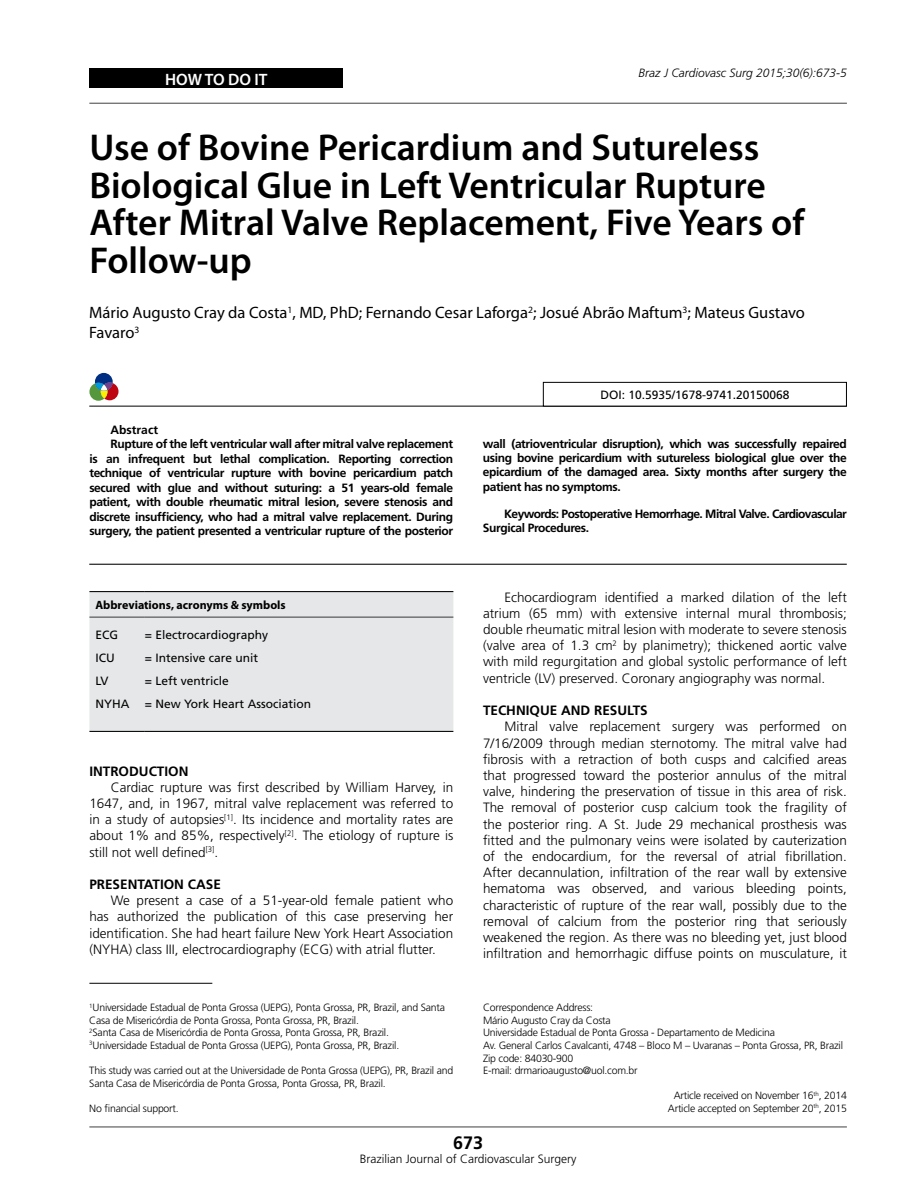
<style>
.page{position:relative;width:915px;height:1191px;background:#fff}
.page>*{position:absolute;margin:0;border:0;box-sizing:border-box;transform-origin:0 0}
.t1{font:600 37.5px/37.5px "Myriad Pro";color:#000}
.t2{font:700 18px "Frutiger";color:#000}
.t3{font:16.5px/19.8px "Myriad Pro";color:#000}
.t4{font:600 16.5px "Myriad Pro";color:#fff}
.t5{font:300 13.5px/16.2px "Frutiger";color:#000;text-align:justify}
.t6{font:700 13.5px "Frutiger";color:#000}
.t7{font:700 12px/14.4px "Frutiger";letter-spacing:-.03em;color:#000;text-align:justify}
.t8{font:12px/23px "Frutiger";color:#000}
.t9{font:700 12px/14.4px "Frutiger";letter-spacing:-.05em;color:#000}
.t10{font:300 12px "Frutiger";color:#000}
.t11{font:italic 300 12px "Frutiger";color:#000}
.t12{font:700 12px "Myriad Pro";color:#000}
.t13{font:700 12px "Frutiger";color:#000}
.t14{font:300 10.5px/12.6px "Frutiger";letter-spacing:-.02em;color:#000}
</style>
<div class="page">
<hr style="left:89px;top:103px;width:757px;height:1px;background:#414042">
<hr style="left:89px;top:1126px;width:757px;height:1px;background:#414042">
<div style="left:89px;top:69px;width:254px;height:19px;background:#000"></div>
<hr style="left:89px;top:563px;width:757px;height:2px;background:#000">
<hr style="left:89px;top:406px;width:757px;height:1px;background:#000">
<div style="left:542px;top:382px;width:304px;height:24px;border:1px solid #000"></div>
<hr style="left:89px;top:983px;width:123px;height:1px;background:#000">
<div style="left:89px;top:592px;width:364px;height:139px;background:#e6e7e8"></div>
<hr style="left:89px;top:591px;width:56px;height:1px;background:#000">
<hr style="left:145px;top:591px;width:308px;height:1px;background:#000">
<hr style="left:89px;top:731px;width:56px;height:1px;background:#000">
<hr style="left:145px;top:731px;width:308px;height:1px;background:#000">
<hr style="left:89px;top:616px;width:56px;height:1px;background:#434345">
<hr style="left:145px;top:616px;width:308px;height:1px;background:#434345">
<svg style="left:89px;top:373px;width:29px;height:28px"></svg>
<p class="t4" style="left:165px;top:70px;width:104px">HOW TO DO IT</p>
<p class="t11" style="left:638px;top:66px;width:210px">Braz J Cardiovasc Surg 2015;30(6):673-5</p>
<h1 class="t1" style="left:89px;top:129px;width:716px">Use of Bovine Pericardium and Sutureless Biological Glue in Left Ventricular Rupture After Mitral Valve Replacement, Five Years of Follow-up</h1>
<p class="t3" style="left:89px;top:303px;width:717px">Mário Augusto Cray da Costa<sup>1</sup>, MD, PhD; Fernando Cesar Laforga<sup>2</sup>; Josué Abrão Maftum<sup>3</sup>; Mateus Gustavo<br>Favaro<sup>3</sup></p>
<p class="t13" style="left:111px;top:423px;width:49px">Abstract</p>
<p class="t7" style="left:111px;top:437px;width:344px">Rupture of the left ventricular wall after mitral valve replacement</p>
<p class="t7" style="left:89px;top:451px;width:365px">is an infrequent but lethal complication. Reporting correction</p>
<p class="t7" style="left:89px;top:466px;width:365px">technique of ventricular rupture with bovine pericardium patch</p>
<p class="t7" style="left:89px;top:480px;width:365px">secured with glue and without suturing: a 51 years-old female</p>
<p class="t7" style="left:89px;top:494px;width:365px">patient, with double rheumatic mitral lesion, severe stenosis and</p>
<p class="t7" style="left:89px;top:509px;width:365px">discrete insufficiency, who had a mitral valve replacement. During</p>
<p class="t7" style="left:89px;top:523px;width:365px">surgery, the patient presented a ventricular rupture of the posterior</p>
<p class="t12" style="left:95px;top:598px;width:192px">Abbreviations, acronyms &amp; symbols</p>
<p class="t8" style="left:95px;top:623px;width:35px">ECG<br>ICU<br>LV<br>NYHA</p>
<p class="t8" style="left:145px;top:623px;width:168px">= Electrocardiography<br>= Intensive care unit<br>= Left ventricle<br>= New York Heart Association</p>
<p class="t6" style="left:89px;top:763px;width:101px">INTRODUCTION</p>
<p class="t5" style="left:89px;top:779px;width:365px;text-indent:21px">Cardiac rupture was first described by William Harvey, in 1647, and, in 1967, mitral valve replacement was referred to in a study of autopsies<sup>[1]</sup>. Its incidence and mortality rates are about 1% and 85%, respectively<sup>[2]</sup>. The etiology of rupture is still not well defined<sup>[3]</sup>.</p>
<p class="t6" style="left:89px;top:876px;width:133px">PRESENTATION CASE</p>
<p class="t5" style="left:89px;top:892px;width:365px;text-indent:21px">We present a case of a 51-year-old female patient who has authorized the publication of this case preserving her identification. She had heart failure New York Heart Association (NYHA) class III, electrocardiography (ECG) with atrial flutter.</p>
<p class="t14" style="left:89px;top:1001px;width:357px"><sup>1</sup>Universidade Estadual de Ponta Grossa (UEPG), Ponta Grossa, PR, Brazil, and Santa Casa de Misericórdia de Ponta Grossa, Ponta Grossa, PR, Brazil.<br><sup>2</sup>Santa Casa de Misericórdia de Ponta Grossa, Ponta Grossa, PR, Brazil.<br><sup>3</sup>Universidade Estadual de Ponta Grossa (UEPG), Ponta Grossa, PR, Brazil.</p>
<p class="t14" style="left:89px;top:1064px;width:365px">This study was carried out at the Universidade de Ponta Grossa (UEPG), PR, Brazil and<br>Santa Casa de Misericórdia de Ponta Grossa, Ponta Grossa, PR, Brazil.</p>
<p class="t14" style="left:89px;top:1102px;width:91px">No financial support.</p>
<p class="t8" style="left:600px;top:383px;width:190px">DOI: 10.5935/1678-9741.20150068</p>
<p class="t7" style="left:483px;top:436px;width:365px">wall (atrioventricular disruption), which was successfully repaired using bovine pericardium with sutureless biological glue over the epicardium of the damaged area. Sixty months after surgery the patient has no symptoms.</p>
<p class="t9" style="left:483px;top:506px;width:365px;text-indent:21px">Keywords: Postoperative Hemorrhage. Mitral Valve. Cardiovascular<br>Surgical Procedures.</p>
<p class="t5" style="left:483px;top:589px;width:365px;text-indent:21px">Echocardiogram identified a marked dilation of the left atrium (65 mm) with extensive internal mural thrombosis; double rheumatic mitral lesion with moderate to severe stenosis (valve area of 1.3 cm<sup>2</sup> by planimetry); thickened aortic valve with mild regurgitation and global systolic performance of left ventricle (LV) preserved. Coronary angiography was normal.</p>
<p class="t6" style="left:483px;top:702px;width:166px">TECHNIQUE AND RESULTS</p>
<p class="t5" style="left:483px;top:718px;width:365px;text-indent:21px">Mitral valve replacement surgery was performed on 7/16/2009 through median sternotomy. The mitral valve had fibrosis with a retraction of both cusps and calcified areas that progressed toward the posterior annulus of the mitral valve, hindering the preservation of tissue in this area of risk.<br>The removal of posterior cusp calcium took the fragility of the posterior ring. A St. Jude 29 mechanical prosthesis was fitted and the pulmonary veins were isolated by cauterization of the endocardium, for the reversal of atrial fibrillation.<br>After decannulation, infiltration of the rear wall by extensive hematoma was observed, and various bleeding points, characteristic of rupture of the rear wall, possibly due to the removal of calcium from the posterior ring that seriously weakened the region. As there was no bleeding yet, just blood infiltration and hemorrhagic diffuse points on musculature, it</p>
<p class="t14" style="left:483px;top:1001px;width:361px">Correspondence Address:<br>Mário Augusto Cray da Costa<br>Universidade Estadual de Ponta Grossa - Departamento de Medicina<br>Av. General Carlos Cavalcanti, 4748 – Bloco M – Uvaranas – Ponta Grossa, PR, Brazil Zip code: 84030-900<br>E-mail: drmarioaugusto@uol.com.br</p>
<p class="t14" style="left:667px;top:1089px;width:180px;text-align:center">Article received on November 16<sup>th</sup>, 2014<br>Article accepted on September 20<sup>th</sup>, 2015</p>
<h2 class="t2" style="left:453px;top:1132px;width:32px">673</h2>
<p class="t10" style="left:359px;top:1152px;width:218px">Brazilian Journal of Cardiovascular Surgery</p>
</div>
